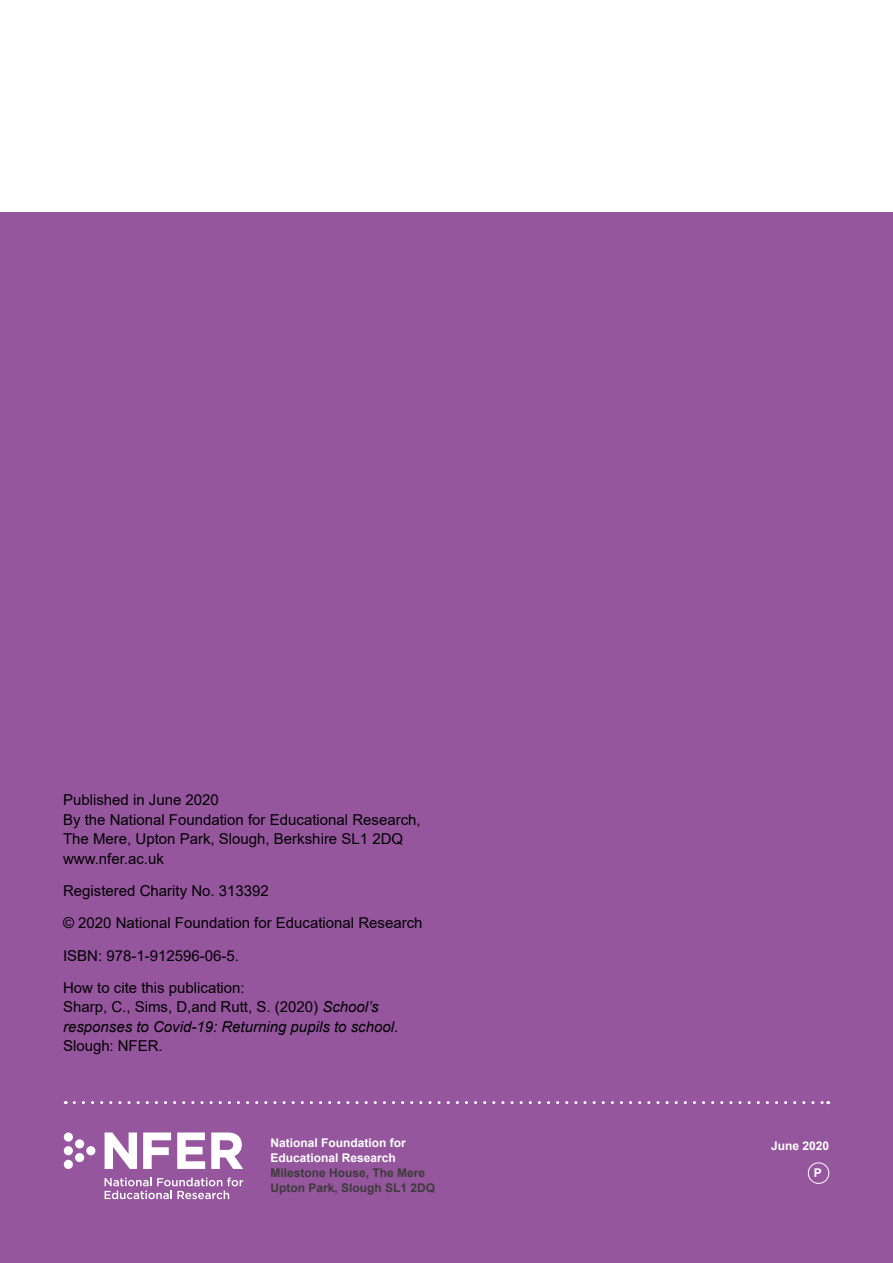
<style>
.page{position:relative;width:893px;height:1263px;background:#fff}
.page>*{position:absolute;margin:0;border:0;box-sizing:border-box;transform-origin:0 0}
.t1{font:15px/19.5px "Arial";color:#000}
.t2{font:italic 15px/19.5px "Arial";color:#000}
.t3{font:700 12px/15px "Arial";color:#fff}
.t4{font:700 12px/15px "Arial";color:#3c3c3b}
.s1{font-style:normal}
</style>
<div class="page">
<div style="left:0;top:213px;width:893px;height:1050px;background:#95569e"></div>
<svg style="left:105px;top:1132px;width:32px;height:37px"></svg>
<svg style="left:143px;top:1132px;width:28px;height:37px"></svg>
<svg style="left:177px;top:1132px;width:28px;height:37px"></svg>
<svg style="left:211px;top:1132px;width:32px;height:37px"></svg>
<div style="left:86px;top:1146px;width:9px;height:9px;background:#fff;border-radius:50%"></div>
<div style="left:75px;top:1139px;width:9px;height:9px;background:#fff;border-radius:50%"></div>
<div style="left:75px;top:1153px;width:9px;height:9px;background:#fff;border-radius:50%"></div>
<div style="left:64px;top:1132px;width:9px;height:9px;background:#fff;border-radius:50%"></div>
<div style="left:64px;top:1146px;width:9px;height:9px;background:#fff;border-radius:50%"></div>
<div style="left:64px;top:1160px;width:9px;height:9px;background:#fff;border-radius:50%"></div>
<svg style="left:105px;top:1177px;width:138px;height:22px"></svg>
<svg style="left:74px;top:1101px;width:755px;height:3px"></svg>
<div style="left:808px;top:1162px;width:21px;height:22px;border:1px solid #fff;border-radius:50%"></div>
<p class="t1" style="left:63px;top:790px;width:359px">Published in June 2020<br>By the National Foundation for Educational Research, The Mere, Upton Park, Slough, Berkshire SL1 2DQ www.nfer.ac.uk</p>
<p class="t1" style="left:63px;top:875px;width:361px;line-height:32.2px">Registered Charity No. 313392<br>© 2020 National Foundation for Educational Research ISBN: 978-1-912596-06-5.<br>How to cite this publication:</p>
<p class="t2" style="left:63px;top:997px;width:337px"><span class="s1">Sharp, C., Sims, D,and Rutt, S. (2020)</span> School’s responses to Covid-19: Returning pupils to school<span class="s1">.<br>Slough: NFER.</span></p>
<p class="t3" style="left:270px;top:1135px;width:137px">National Foundation for<br>Educational Research</p>
<p class="t4" style="left:270px;top:1165px;width:166px">Milestone House, The Mere<br>Upton Park, Slough SL1 2DQ</p>
<p class="t3" style="left:771px;top:1138px;width:60px">June 2020</p>
<p class="t3" style="left:814px;top:1166px;width:10px">P</p>
</div>
